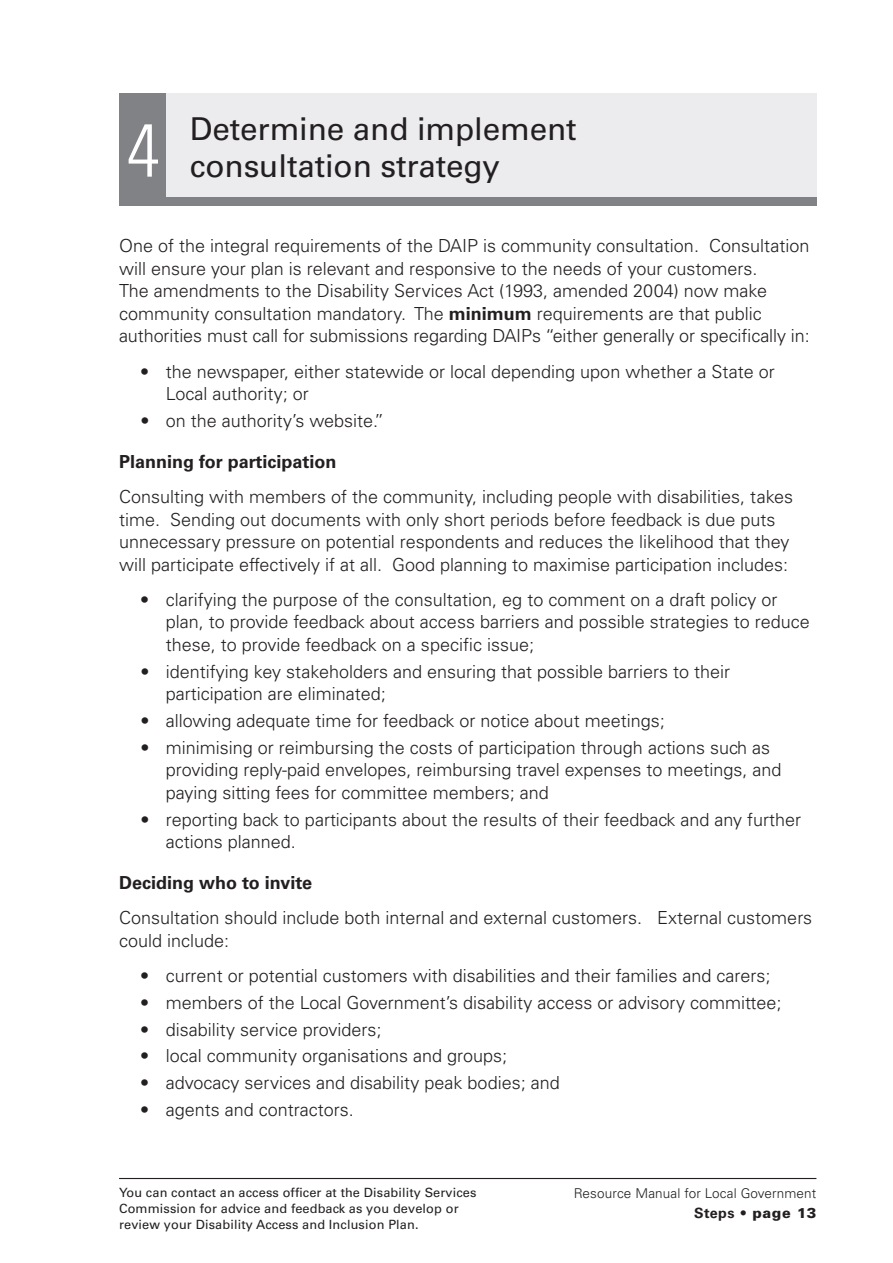
<style>
.page{position:relative;width:893px;height:1263px;background:#fff}
.page>*{position:absolute;margin:0;border:0;box-sizing:border-box;transform-origin:0 0}
.t1{font:300 condensed 75px "Univers";color:#fff}
.t2{font:31.5px "Univers";letter-spacing:-.005em;color:#231f20}
.t3{font:300 18px/22.5px "Univers";color:#231f20}
.t4{font:700 18px "Univers";color:#231f20}
.t5{font:900 14.25px "Univers";color:#231f20}
.t6{font:300 13.5px "Univers";letter-spacing:.01em;color:#231f20}
.t7{font:12.75px/16.2px "Univers";letter-spacing:.01em;color:#231f20}
.s1{font-weight:700}
.s2{font-weight:300}
</style>
<div class="page">
<hr style="left:119px;top:1178px;width:697px;height:1px;background:#231f20">
<div style="left:119px;top:94px;width:697px;height:110px;background:#ececee"></div>
<div style="left:119px;top:198px;width:697px;height:8px;background:#808285"></div>
<div style="left:119px;top:94px;width:47px;height:110px;background:#808285"></div>
<h1 class="t1" style="left:127px;top:105px;width:35px">4</h1>
<h2 class="t2" style="left:190px;top:110px;width:388px">Determine and implement</h2>
<h2 class="t2" style="left:190px;top:147px;width:312px">consultation strategy</h2>
<p class="t3" style="left:119px;top:235px;width:692px">One of the integral requirements of the DAIP is community consultation. Consultation will ensure your plan is relevant and responsive to the needs of your customers.<br>The amendments to the Disability Services Act (1993, amended 2004) now make community consultation mandatory. The <span class="s1">minimum</span> requirements are that public authorities must call for submissions regarding DAIPs “either generally or specifically in:</p>
<p class="t3" style="left:166px;top:360px;width:610px;text-indent:-26px">• the newspaper, either statewide or local depending upon whether a State or<br>Local authority; or</p>
<p class="t3" style="left:140px;top:409px;width:245px">• on the authority’s website.”</p>
<p class="t4" style="left:119px;top:451px;width:219px">Planning for participation</p>
<p class="t3" style="left:119px;top:486px;width:676px">Consulting with members of the community, including people with disabilities, takes time. Sending out documents with only short periods before feedback is due puts unnecessary pressure on potential respondents and reduces the likelihood that they will participate effectively if at all. Good planning to maximise participation includes:</p>
<p class="t3" style="left:166px;top:588px;width:646px;text-indent:-26px">• clarifying the purpose of the consultation, eg to comment on a draft policy or plan, to provide feedback about access barriers and possible strategies to reduce these, to provide feedback on a specific issue;</p>
<p class="t3" style="left:166px;top:660px;width:566px;text-indent:-26px">• identifying key stakeholders and ensuring that possible barriers to their participation are eliminated;</p>
<p class="t3" style="left:140px;top:709px;width:526px">• allowing adequate time for feedback or notice about meetings;</p>
<p class="t3" style="left:166px;top:736px;width:617px;text-indent:-26px">• minimising or reimbursing the costs of participation through actions such as providing reply-paid envelopes, reimbursing travel expenses to meetings, and paying sitting fees for committee members; and</p>
<p class="t3" style="left:166px;top:808px;width:637px;text-indent:-26px">• reporting back to participants about the results of their feedback and any further actions planned.</p>
<p class="t4" style="left:119px;top:872px;width:194px">Deciding who to invite</p>
<p class="t3" style="left:119px;top:907px;width:695px">Consultation should include both internal and external customers. External customers could include:</p>
<p class="t3" style="left:140px;top:964px;width:632px">• current or potential customers with disabilities and their families and carers;</p>
<p class="t3" style="left:140px;top:991px;width:643px">• members of the Local Government’s disability access or advisory committee;</p>
<p class="t3" style="left:140px;top:1018px;width:243px">• disability service providers;</p>
<p class="t3" style="left:140px;top:1045px;width:368px">• local community organisations and groups;</p>
<p class="t3" style="left:140px;top:1071px;width:421px">• advocacy services and disability peak bodies; and</p>
<p class="t3" style="left:140px;top:1098px;width:215px">• agents and contractors.</p>
<p class="t7" style="left:119px;top:1184px;width:359px">You can contact an access officer at the Disability Services<br>Commission for advice and feedback as you develop or review your Disability Access and Inclusion Plan.</p>
<p class="t6" style="left:574px;top:1185px;width:244px">Resource Manual for Local Government</p>
<p class="t5" style="left:694px;top:1203px;width:113px"><span class="s1">Steps</span> <span class="s2">•</span> page 13</p>
</div>
